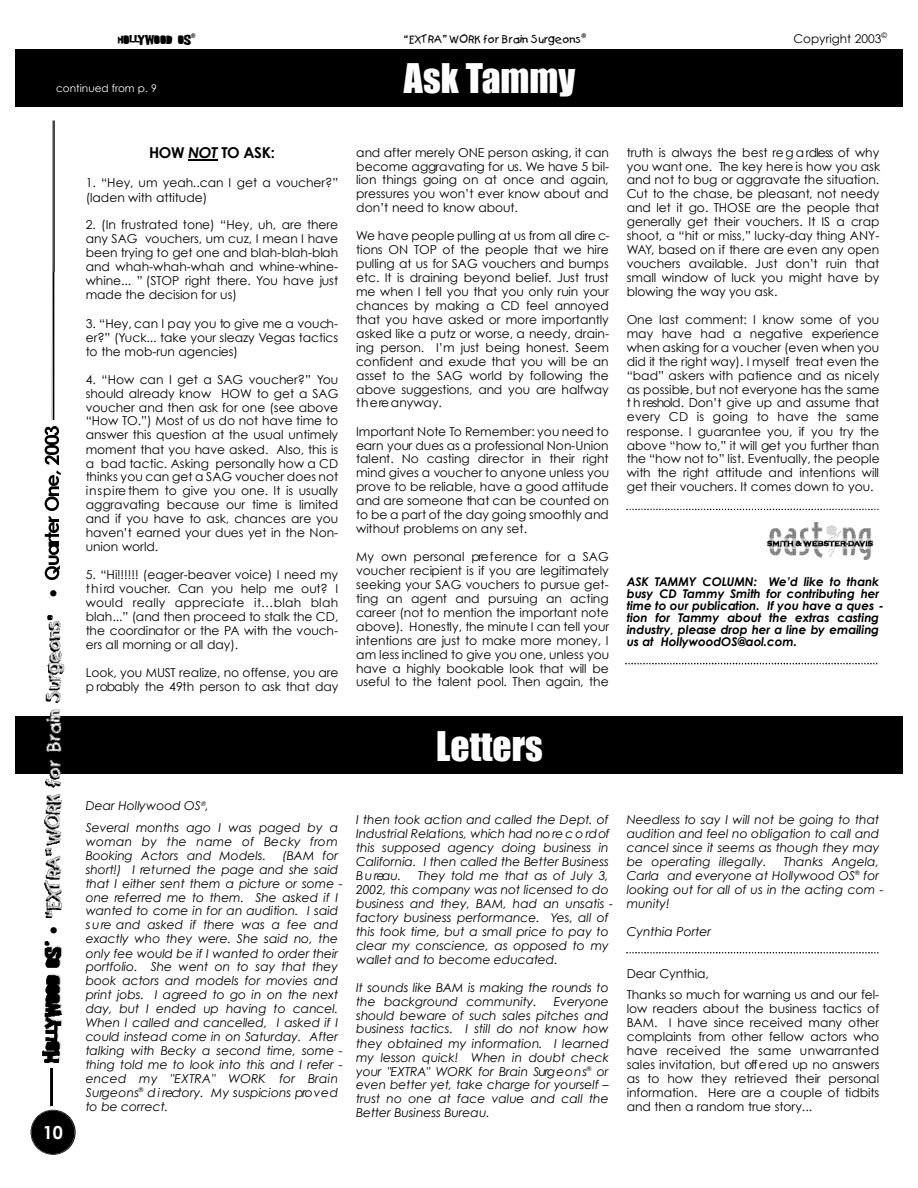
<style>
.page{position:relative;width:918px;height:1188px;background:#fff}
.page>*{position:absolute;margin:0;border:0;box-sizing:border-box;transform-origin:0 0}
.t1{font:37.5px "Impact";color:#fff}
.t2{font:700 21px "Century Gothic";color:#000}
.t3{font:700 18px "Century Gothic";color:#fff}
.t4{font:700 15px "Century Gothic";color:#000}
.t5{font:12.3px/14px "Century Gothic";color:#000;text-align:justify}
.t6{font:italic 12.3px/14px "Century Gothic";color:#000}
.t7{font:italic 700 12px/12px "Century Gothic";color:#000}
.t8{font:12px "Century Gothic";color:#000}
.t9{font:10.5px "Kids";color:#000}
.t10{font:10.5px "Century Gothic";color:#fff}
.t11{font:10.5px "Good Girl";color:#000}
.t12{font:7.5px "Century Gothic";color:#000}
.t13{font:6px "Kids";color:#000}
.s1{font-style:italic}
</style>
<div class="page">
<svg style="left:188px;top:159px;width:29px;height:1px"></svg>
<div style="left:15px;top:49px;width:888px;height:58px;background:#000"></div>
<div style="left:15px;top:716px;width:888px;height:58px;background:#000"></div>
<svg style="left:31px;top:1110px;width:45px;height:45px"></svg>
<img style="left:42px;top:941px;width:21px;height:121px">
<img style="left:44px;top:615px;width:20px;height:302px">
<img style="left:44px;top:545px;width:15px;height:35px">
<img style="left:44px;top:516px;width:14px;height:27px">
<img style="left:44px;top:497px;width:15px;height:13px">
<img style="left:48px;top:475px;width:10px;height:20px">
<svg style="left:56px;top:470px;width:4px;height:4px"></svg>
<img style="left:44px;top:426px;width:15px;height:38px">
<hr style="left:51px;top:1068px;width:2px;height:38px;background:#000">
<hr style="left:50px;top:1068px;width:1px;height:38px;background:#000">
<svg style="left:52px;top:121px;width:3px;height:299px"></svg>
<svg style="left:626px;top:952px;width:252px;height:2px"></svg>
<img style="left:766px;top:523px;width:108px;height:37px">
<svg style="left:626px;top:509px;width:252px;height:1px"></svg>
<svg style="left:625px;top:663px;width:252px;height:1px"></svg>
<p class="t11" style="left:118px;top:35px;width:75px">HOLLYWOOD OS</p>
<p class="t13" style="left:191px;top:33px;width:7px">®</p>
<p class="t9" style="left:405px;top:35px;width:178px">“EXTRA” WORK for Brain Surgeons</p>
<p class="t13" style="left:581px;top:33px;width:7px">®</p>
<p class="t8" style="left:793px;top:31px;width:89px">Copyright 2003</p>
<p class="t12" style="left:882px;top:30px;width:7px">©</p>
<h1 class="t1" style="left:404px;top:55px;width:173px">Ask Tammy</h1>
<p class="t10" style="left:56px;top:82px;width:102px">continued from p. 9</p>
<h2 class="t2" style="left:47px;top:580px;width:14px">•</h2>
<h2 class="t2" style="left:48px;top:917px;width:14px">•</h2>
<h3 class="t3" style="left:43px;top:1120px;width:22px">10</h3>
<p class="t4" style="left:149px;top:143px;width:127px">H O W <span class="s1">N O T</span> TO ASK:</p>
<p class="t5" style="left:86px;top:176px;width:254px">1. “Hey, um yeah..can I get a voucher?” (laden with attitude)</p>
<p class="t5" style="left:86px;top:217px;width:254px">2. (In frustrated tone) “Hey, uh, are there any SAG vouchers, um cuz, I mean I have been trying to get one and blah-blah-blah and whah-whah-whah and whine-whine&shy;whine... ” (STOP right there. You have just made the decision for us)</p>
<p class="t5" style="left:86px;top:316px;width:254px">3. “Hey, can I pay you to give me a vouch&shy;er?” (Yuck... take your sleazy Vegas tactics to the mob-run agencies)</p>
<p class="t5" style="left:86px;top:372px;width:254px">4. “How can I get a SAG voucher?” Yo u should already know HOW to get a SAG voucher and then ask for one (see above “How TO.”) Most of us do not have time to answer this question at the usual untimely moment that you have asked. Also, this is a bad tactic. Asking personally how a CD thinks you can get a SAG voucher does not i n s p i re them to give you one. It is usually aggravating because our time is limited and if you have to ask, chances are you haven’t earned your dues yet in the Non&shy;union world.</p>
<p class="t5" style="left:86px;top:567px;width:254px">5. “Hi!!!!!! (eager-beaver voice) I need my t h i rd voucher. Can you help me out? I would really appreciate it…blah blah blah...” (and then proceed to stalk the CD, the coordinator or the PA with the vouch&shy;ers all morning or all day).</p>
<p class="t5" style="left:86px;top:665px;width:254px">Look, you MUST realize, no offense, you are p robably the 49th person to ask that day</p>
<p class="t5" style="left:356px;top:145px;width:255px">and after merely ONE person asking, it can become aggravating for us. We have 5 bil&shy;lion things going on at once and again, p re ssu res you won’t ever know about and don’t need to know about.</p>
<p class="t5" style="left:356px;top:228px;width:255px">We have people pulling at us from all dire c&shy;tions ON TOP of the people that we hire pulling at us for SAG vouchers and bumps etc. It is draining beyond belief. Just trust me when I tell you that you only ruin your chances by making a CD feel annoyed that you have asked or more importantly asked like a putz or worse, a needy, drain&shy;ing person. I’m just being honest. Seem confident and exude that you will be an asset to the SAG world by following the above suggestions, and you are halfway t h e reanyway.</p>
<p class="t5" style="left:356px;top:424px;width:255px">Important Note To Remember: you need to e a rn your dues as a professional Non-Union talent. No casting director in their right mind gives a voucher to anyone unless you p rove to be reliable, have a good attitude and are someone that can be counted on to be a part of the day going smoothly and without problems on any set.</p>
<p class="t5" style="left:356px;top:549px;width:255px">My own personal pre f e rence for a SAG voucher recipient is if you are legitimately seeking your SAG vouchers to pursue get&shy;ting an agent and pursuing an acting c a reer (not to mention the important note above). Honestly, the minute I can tell your intentions are just to make more money, I am less inclined to give you one, unless you have a highly bookable look that will be useful to the talent pool. Then again, the</p>
<h1 class="t1" style="left:436px;top:723px;width:108px">Letters</h1>
<p class="t5" style="left:627px;top:145px;width:255px">truth is always the best re g a rdless of why you want one. The key here is how you ask and not to bug or aggravate the situation.<br>Cut to the chase, be pleasant, not needy and let it go. THOSE are the people that generally get their vouchers. It IS a crap shoot, a “hit or miss,” lucky-day thing ANY-WAY, based on if there are even any open vouchers available. Just don’t ruin that small window of luck you might have by blowing the way you ask.</p>
<p class="t5" style="left:627px;top:312px;width:255px">One last comment: I know some of you may have had a negative experience when asking for a voucher (even when you did it the right way). I myself treat even the “bad” askers with patience and as nicely as possible, but not everyone has the same t h reshold. Don’t give up and assume that every CD is going to have the same response. I guarantee you, if you try the above “how to,” it will get you further than the “how not to” list. Eventually, the people with the right attitude and intentions will get their vouchers. It comes down to you.</p>
<p class="t7" style="left:627px;top:576px;width:259px">ASK TAMMY COLUMN: We’d like to thank busy CD Tammy Smith for contributing her time to our publication. If you have a ques - tion for Tammy about the extras casting industry, please drop her a line by emailing us at HollywoodOS@aol.com.</p>
<p class="t6" style="left:86px;top:795px;width:254px;line-height:21.6px">Dear Hollywood OS<sup>®</sup>,<br>Several months ago I was paged by a</p>
<p class="t6" style="left:86px;top:834px;width:254px">woman by the name of Becky fro m<br>Booking Actors and Models.</p>
<p class="t6" style="left:86px;top:848px;width:259px;text-indent:197px">(BAM for short!) I re tu rned the page and she said that I either sent them a picture or some - one re fe rred me to them. She asked if I wanted to come in for an audition. I said s u re and asked if there was a fee and exactly who they were. She said no, the only fee would be if I wanted to order their portfolio. She went on to say that they book actors and models for movies and print jobs. I agreed to go in on the next day, but I ended up having to cancel.<br>When I called and cancelled, I asked if I could instead come in on Saturday. After talking with Becky a second time, some - thing told me to look into this and I re fe r - enced my "EXTRA" WORK for Brain S u rg e o n s<sup>®</sup> d i rectory. My suspicions pro v e d to be correct.</p>
<p class="t6" style="left:356px;top:813px;width:255px;text-align:justify">I then took action and called the Dept. of Industrial Relations, which had no re c o rd of this supposed agency doing business in C a lifo rnia. I then called the Better Business B u reau.</p>
<p class="t6" style="left:356px;top:868px;width:259px;text-indent:62px">They told me that as of July 3, 2002, this company was not licensed to do business and they, BAM, had an unsatis - factory business perfo rmance. Yes, all of this took time, but a small price to pay to clear my conscience, as opposed to my wallet and to become educated.</p>
<p class="t6" style="left:356px;top:980px;width:254px">It sounds like BAM is making the rounds to the background community.</p>
<p class="t6" style="left:356px;top:994px;width:254px;text-align:justify;text-indent:198px">Everyone should beware of such sales pitches and business tactics. I still do not know how they obtained my information. I learn e d my lesson quick! When in doubt check your "EXTRA" WORK for Brain Surg e o n s<sup>®</sup> o r even better yet, take charge for yourself – trust no one at face value and call the Better Business Bureau.</p>
<p class="t6" style="left:627px;top:813px;width:254px;text-align:justify">Needless to say I will not be going to that audition and feel no obligation to call and cancel since it seems as though they may be operating illegally.</p>
<p class="t6" style="left:627px;top:854px;width:259px;text-indent:157px">Thanks Angela,<br>Carla and everyone at Hollywood OS<sup>®</sup> fo r looking out for all of us in the acting com - m u n ity !</p>
<p class="t6" style="left:627px;top:924px;width:86px">Cynthia Porter</p>
<p class="t5" style="left:627px;top:962px;width:254px;line-height:21.6px">Dear Cynthia,<br>Thanks so much for warning us and our fel-</p>
<p class="t5" style="left:627px;top:1002px;width:254px">low readers about the business tactics of BAM. I have since received many other complaints from other fellow actors who have received the same unwarranted sales invitation, but off e red up no answers as to how they retrieved their personal in fo rmation. Here are a couple of tidbits and then a random true story...</p>
</div>
